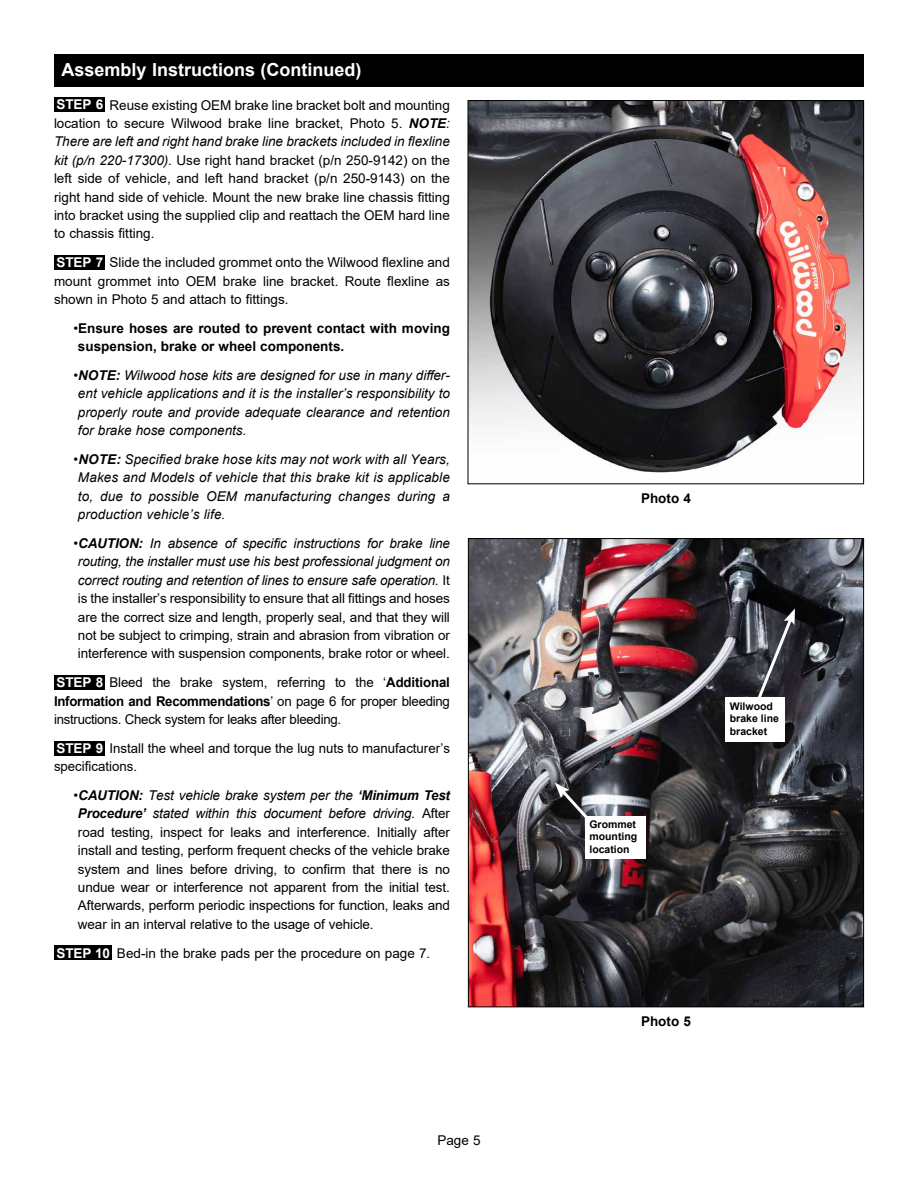
<style>
.page{position:relative;width:918px;height:1188px;background:#fff}
.page>*{position:absolute;margin:0;border:0;box-sizing:border-box;transform-origin:0 0}
.t1{font:700 18px "Arial";color:#fff}
.t2{font:13.5px/18.3px "Arial";letter-spacing:-.01em;color:#000;text-align:justify}
.t3{font:italic 13.5px/18.3px "Arial";letter-spacing:.005em;color:#000;text-align:justify}
.t4{font:700 13.5px/18.3px "Arial";color:#000}
.t5{font:700 13.5px "Arial";color:#fff}
.t6{font:700 10.5px/12.6px "Arial";color:#000}
.s1{font-weight:700;font-style:italic}
.s2{font-style:italic}
.s3{font-weight:400}
.s4{font-style:normal}
.s5{font-weight:700}
</style>
<div class="page">
<div style="left:54px;top:54px;width:810px;height:32px;background:#000"></div>
<img style="left:470px;top:540px;width:392px;height:465px">
<svg style="left:555px;top:782px;width:47px;height:52px;background:#54565a"></svg>
<svg style="left:753px;top:608px;width:42px;height:100px;background:#4e4e55"></svg>
<div style="left:725px;top:698px;width:59px;height:44px;background:#fff"></div>
<div style="left:585px;top:816px;width:60px;height:43px;background:#fff"></div>
<img style="left:470px;top:102px;width:392px;height:371px">
<div style="left:468px;top:100px;width:396px;height:384px;border:1px solid #000"></div>
<div style="left:54px;top:97px;width:51px;height:15px;background:#000"></div>
<div style="left:54px;top:255px;width:51px;height:15px;background:#000"></div>
<div style="left:54px;top:675px;width:51px;height:15px;background:#000"></div>
<div style="left:54px;top:741px;width:51px;height:15px;background:#000"></div>
<div style="left:54px;top:945px;width:58px;height:15px;background:#000"></div>
<h1 class="t1" style="left:62px;top:57px;width:302px">Assembly Instructions (Continued)</h1>
<p class="t5" style="left:56px;top:95px;width:48px">STEP 6</p>
<p class="t2" style="left:54px;top:96px;width:398px;text-indent:55px">Reuse existing OEM brake line bracket bolt and mounting location to secure Wilwood brake line bracket, Photo 5. <span class="s1">NOTE</span><span class="s2">:<br>There are left and right hand brake line brackets included in flexline kit (p/n 220-17300).</span> Use right hand bracket (p/n 250-9142) on the left side of vehicle, and left hand bracket (p/n 250-9143) on the right hand side of vehicle<span class="s2">.</span> Mount the new brake line chassis fitting into bracket using the supplied clip and reattach the OEM hard line to chassis fitting.</p>
<p class="t2" style="left:54px;top:253px;width:397px;text-indent:55px">Slide the included grommet onto the Wilwood flexline and mount grommet into OEM brake line bracket. Route flexline as shown in Photo 5 and attach to fittings.</p>
<p class="t4" style="left:78px;top:319px;width:374px;text-indent:-4px"><span class="s3">•</span>Ensure hoses are routed to prevent contact with moving suspension, brake or wheel components.</p>
<p class="t3" style="left:78px;top:366px;width:374px;text-indent:-4px"><span class="s4">•</span><span class="s5">NOTE:</span> Wilwood hose kits are designed for use in many differ&shy;ent vehicle applications and it is the installer’s responsibility to properly route and provide adequate clearance and retention for brake hose components.</p>
<p class="t3" style="left:78px;top:450px;width:373px;text-indent:-4px"><span class="s4">•</span><span class="s5">NOTE:</span> Specified brake hose kits may not work with all Years, Makes and Models of vehicle that this brake kit is applicable to, due to possible OEM manufacturing changes during a production vehicle’s life.</p>
<p class="t2" style="left:73px;top:534px;width:378px;text-align:center">•<span class="s1">CAUTION:</span> <span class="s2">In absence of specific instructions for brake line routing, the installer must use his best professional judgment on correct routing and retention of lines to ensure safe operation.</span> It is the installer’s responsibility to ensure that all fittings and hoses are the correct size and length, properly seal, and that they will not be subject to crimping, strain and abrasion from vibration or interference with suspension components, brake rotor or wheel.</p>
<p class="t2" style="left:54px;top:673px;width:397px;text-indent:55px">Bleed the brake system, referring to the ‘<span class="s5">Additional Information and Recommendations</span>’ on page 6 for proper bleeding instructions. Check system for leaks after bleeding.</p>
<p class="t2" style="left:54px;top:739px;width:397px;text-indent:55px">Install the wheel and torque the lug nuts to manufacturer’s specifications.</p>
<p class="t2" style="left:78px;top:786px;width:374px;text-indent:-4px">•<span class="s1">CAUTION:</span> <span class="s2">Test vehicle brake system per the</span> <span class="s1">‘Minimum Test Procedure’</span> <span class="s2">stated within this document before driving.</span> After road testing, inspect for leaks and interference. Initially after install and testing, perform frequent checks of the vehicle brake system and lines before driving, to confirm that there is no undue wear or interference not apparent from the initial test.<br>Afterwards, perform periodic inspections for function, leaks and wear in an interval relative to the usage of vehicle.</p>
<p class="t2" style="left:117px;top:944px;width:315px">Bed-in the brake pads per the procedure on page 7.</p>
<p class="t5" style="left:56px;top:253px;width:48px">STEP 7</p>
<p class="t5" style="left:56px;top:673px;width:48px">STEP 8</p>
<p class="t5" style="left:56px;top:739px;width:48px">STEP 9</p>
<p class="t5" style="left:56px;top:943px;width:55px">STEP 10</p>
<p class="t2" style="left:437px;top:1131px;width:45px">Page 5</p>
<p class="t4" style="left:641px;top:489px;width:51px">Photo 4</p>
<p class="t6" style="left:589px;top:818px;width:49px;text-align:justify">Grommet mounting location</p>
<p class="t6" style="left:730px;top:700px;width:51px">Wilwood brake line bracket</p>
<p class="t4" style="left:641px;top:1012px;width:51px">Photo 5</p>
</div>
